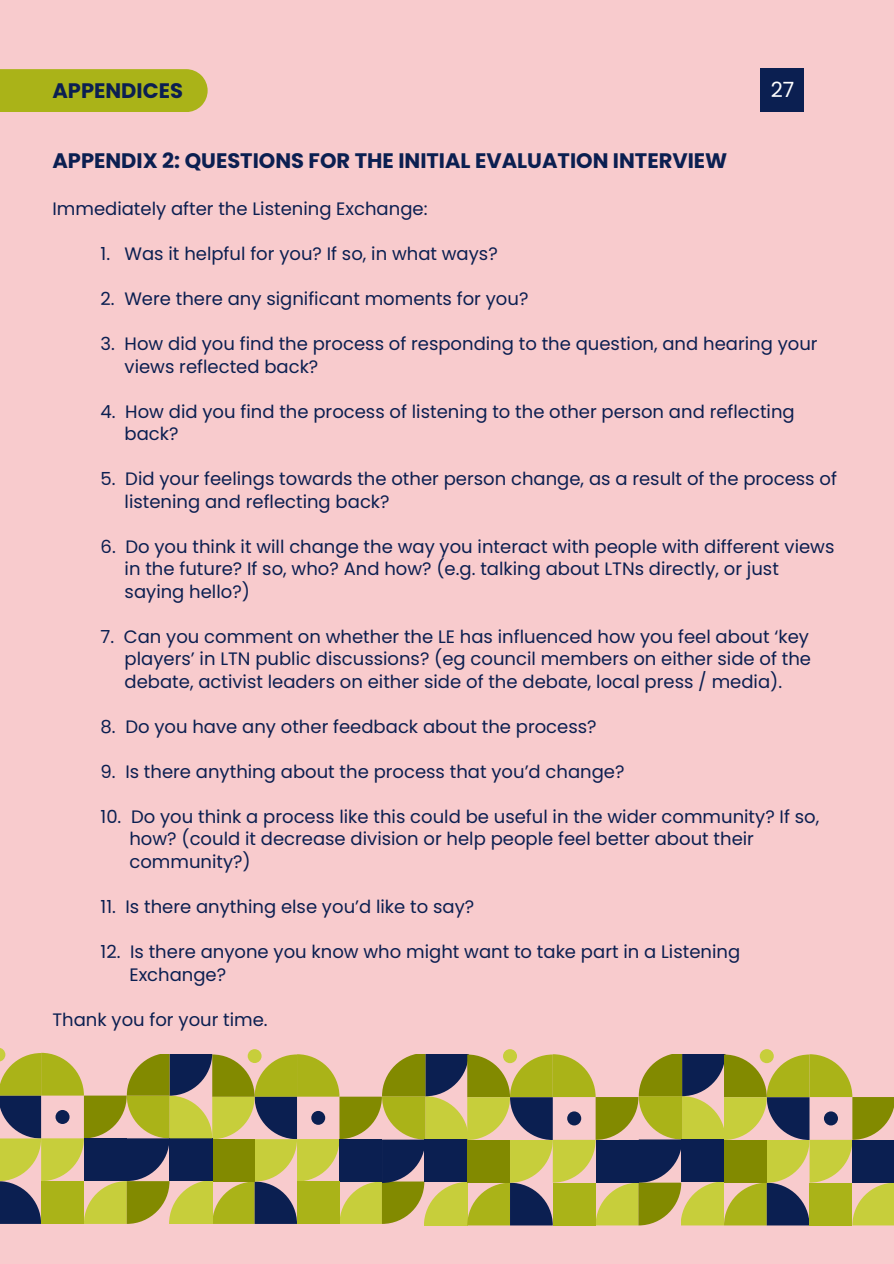
<style>
.page{position:relative;width:894px;height:1264px;background:#fff}
.page>*{position:absolute;margin:0;border:0;box-sizing:border-box;transform-origin:0 0}
.t1{font:700 21px "Poppins";color:#0b1f51}
.t2{font:21px "Poppins";color:#fff}
.t3{font:18px/22.5px "Poppins";color:#0b1f51}
</style>
<div class="page">
<div style="left:0;top:0;width:893px;height:1263px;background:#f8cbcd"></div>
<div style="left:760px;top:68px;width:44px;height:44px;background:#0b1f51"></div>
<svg style="left:0;top:1048px;width:893px;height:177px"></svg>
<div style="left:852px;top:1139px;width:41px;height:43px;background:#0b1f51"></div>
<div style="left:809px;top:1182px;width:43px;height:43px;background:#aab318"></div>
<div style="left:823px;top:1111px;width:14px;height:14px;background:#0b1f51;border-radius:50%"></div>
<div style="left:0;top:69px;width:207px;height:43px;background:#aab318"></div>
<p class="t1" style="left:52px;top:76px;width:132px">APPENDICES</p>
<h1 class="t2" style="left:770px;top:75px;width:25px">27</h1>
<p class="t1" style="left:52px;top:146px;width:676px">APPENDIX 2: QUESTIONS FOR THE INITIAL EVALUATION INTERVIEW</p>
<p class="t3" style="left:52px;top:197px;width:376px">Immediately after the Listening Exchange:</p>
<p class="t3" style="left:100px;top:242px;width:398px">1. Was it helpful for you? If so, in what ways?</p>
<p class="t3" style="left:100px;top:287px;width:429px">2. Were there any significant moments for you?</p>
<p class="t3" style="left:125px;top:332px;width:694px;text-indent:-24px">3. How did you find the process of responding to the question, and hearing your views reflected back?</p>
<p class="t3" style="left:125px;top:400px;width:671px;text-indent:-24px">4. How did you find the process of listening to the other person and reflecting back?</p>
<p class="t3" style="left:125px;top:467px;width:713px;text-indent:-24px">5. Did your feelings towards the other person change, as a result of the process of listening and reflecting back?</p>
<p class="t3" style="left:125px;top:535px;width:711px;text-indent:-24px">6. Do you think it will change the way you interact with people with different views in the future? If so, who? And how? (e.g. talking about LTNs directly, or just saying hello?)</p>
<p class="t3" style="left:125px;top:625px;width:687px;text-align:justify;text-indent:-24px">7. Can you comment on whether the LE has influenced how you feel about ‘key players’ in LTN public discussions? (eg council members on either side of the debate, activist leaders on either side of the debate, local press / media).</p>
<p class="t3" style="left:100px;top:715px;width:497px">8. Do you have any other feedback about the process?</p>
<p class="t3" style="left:100px;top:760px;width:525px">9. Is there anything about the process that you’d change?</p>
<p class="t3" style="left:129px;top:805px;width:691px;text-indent:-29px">10. Do you think a process like this could be useful in the wider community? If so, how? (could it decrease division or help people feel better about their community?)</p>
<p class="t3" style="left:100px;top:895px;width:375px">11. Is there anything else you’d like to say?</p>
<p class="t3" style="left:129px;top:940px;width:612px;text-indent:-29px">12. Is there anyone you know who might want to take part in a Listening<br>Exchange?</p>
<p class="t3" style="left:52px;top:1007px;width:217px">Thank you for your time.</p>
</div>
